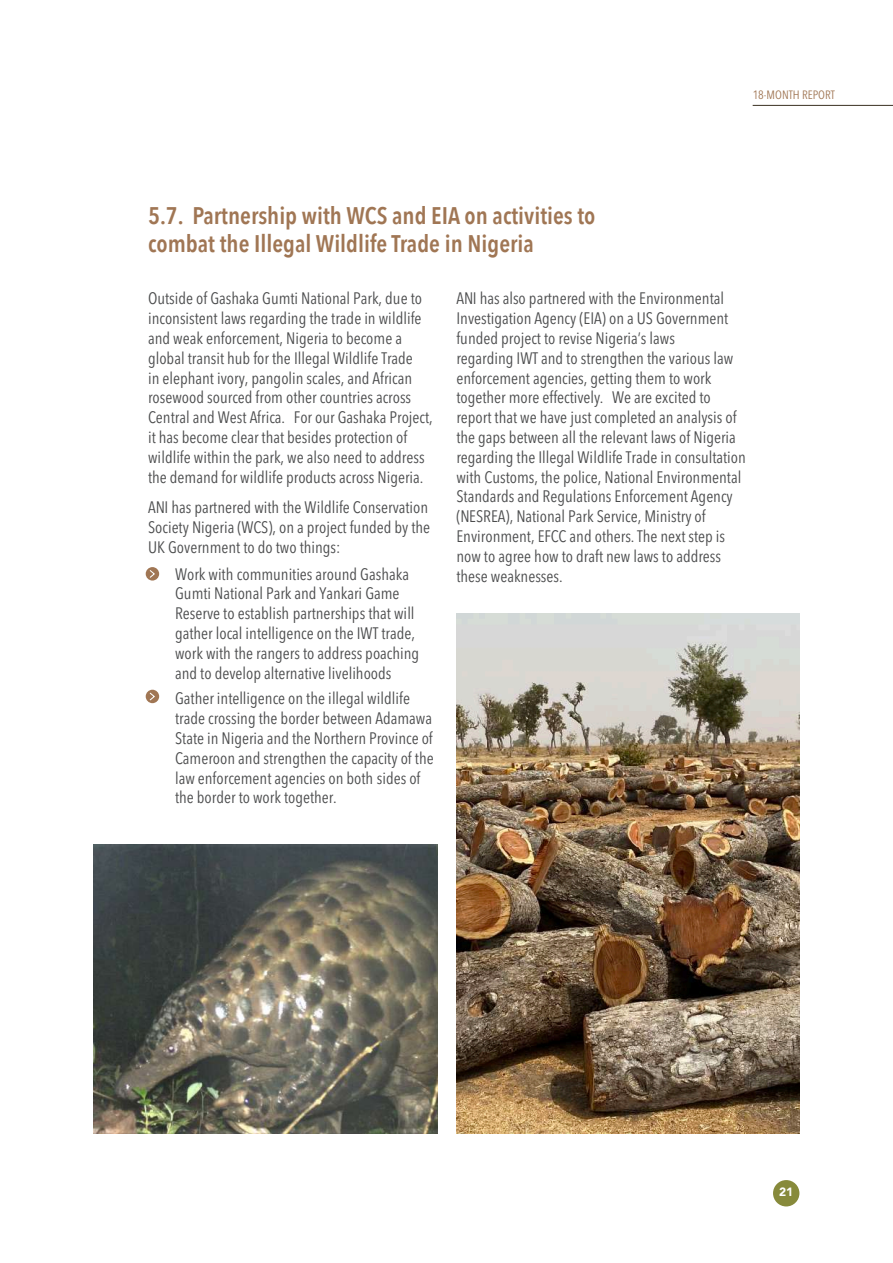
<style>
.page{position:relative;width:893px;height:1263px;background:#fff}
.page>*{position:absolute;margin:0;border:0;box-sizing:border-box;transform-origin:0 0}
.t1{font:600 24px/28.8px "Avenir Next Condensed";color:#a07654}
.t2{font:condensed 16.5px/19.8px "Avenir Next";color:#4b4c4d}
.t3{font:condensed 12px "Avenir Next";color:#a07654}
.t4{font:900 12px "Avenir";color:#fff}
</style>
<div class="page">
<div style="left:146px;top:567px;width:13px;height:13px;background:#a07654;border-radius:50%"></div>
<svg style="left:149px;top:570px;width:6px;height:8px"></svg>
<svg style="left:146px;top:690px;width:13px;height:13px"></svg>
<svg style="left:149px;top:691px;width:7px;height:10px"></svg>
<img style="left:456px;top:613px;width:343px;height:520px">
<img style="left:94px;top:845px;width:344px;height:288px">
<div style="left:773px;top:1180px;width:26px;height:26px;background:#878a3b;border-radius:50%"></div>
<hr style="left:753px;top:105px;width:140px;height:1px;background:#3a3021">
<p class="t3" style="left:753px;top:88px;width:84px">18-MONTH REPORT</p>
<h1 class="t1" style="left:148px;top:200px;width:449px">5.7. Partnership with WCS and EIA on activities to combat the Illegal Wildlife Trade in Nigeria</h1>
<p class="t2" style="left:148px;top:289px;width:286px">Outside of Gashaka Gumti National Park, due to inconsistent laws regarding the trade in wildlife and weak enforcement, Nigeria to become a global transit hub for the Illegal Wildlife Trade<br>in elephant ivory, pangolin scales, and African rosewood sourced from other countries across Central and West Africa. For our Gashaka Project, it has become clear that besides protection of wildlife within the park, we also need to address the demand for wildlife products across Nigeria.</p>
<p class="t2" style="left:148px;top:498px;width:284px">ANI has partnered with the Wildlife Conservation<br>Society Nigeria (WCS), on a project funded by the<br>UK Government to do two things:</p>
<p class="t2" style="left:175px;top:564px;width:246px;text-indent:-27px">• Work with communities around Gashaka Gumti National Park and Yankari Game Reserve to establish partnerships that will gather local intelligence on the IWT trade, work with the rangers to address poaching and to develop alternative livelihoods</p>
<p class="t2" style="left:175px;top:689px;width:260px;text-indent:-27px">• Gather intelligence on the illegal wildlife trade crossing the border between Adamawa State in Nigeria and the Northern Province of Cameroon and strengthen the capacity of the law enforcement agencies on both sides of the border to work together.</p>
<p class="t2" style="left:456px;top:289px;width:291px">ANI has also partnered with the Environmental Investigation Agency (EIA) on a US Government funded project to revise Nigeria’s laws<br>regarding IWT and to strengthen the various law enforcement agencies, getting them to work together more effectively. We are excited to report that we have just completed an analysis of the gaps between all the relevant laws of Nigeria regarding the Illegal Wildlife Trade in consultation with Customs, the police, National Environmental Standards and Regulations Enforcement Agency (NESREA), National Park Service, Ministry of Environment, EFCC and others. The next step is now to agree how to draft new laws to address these weaknesses.</p>
<p class="t4" style="left:779px;top:1182px;width:16px">21</p>
</div>
